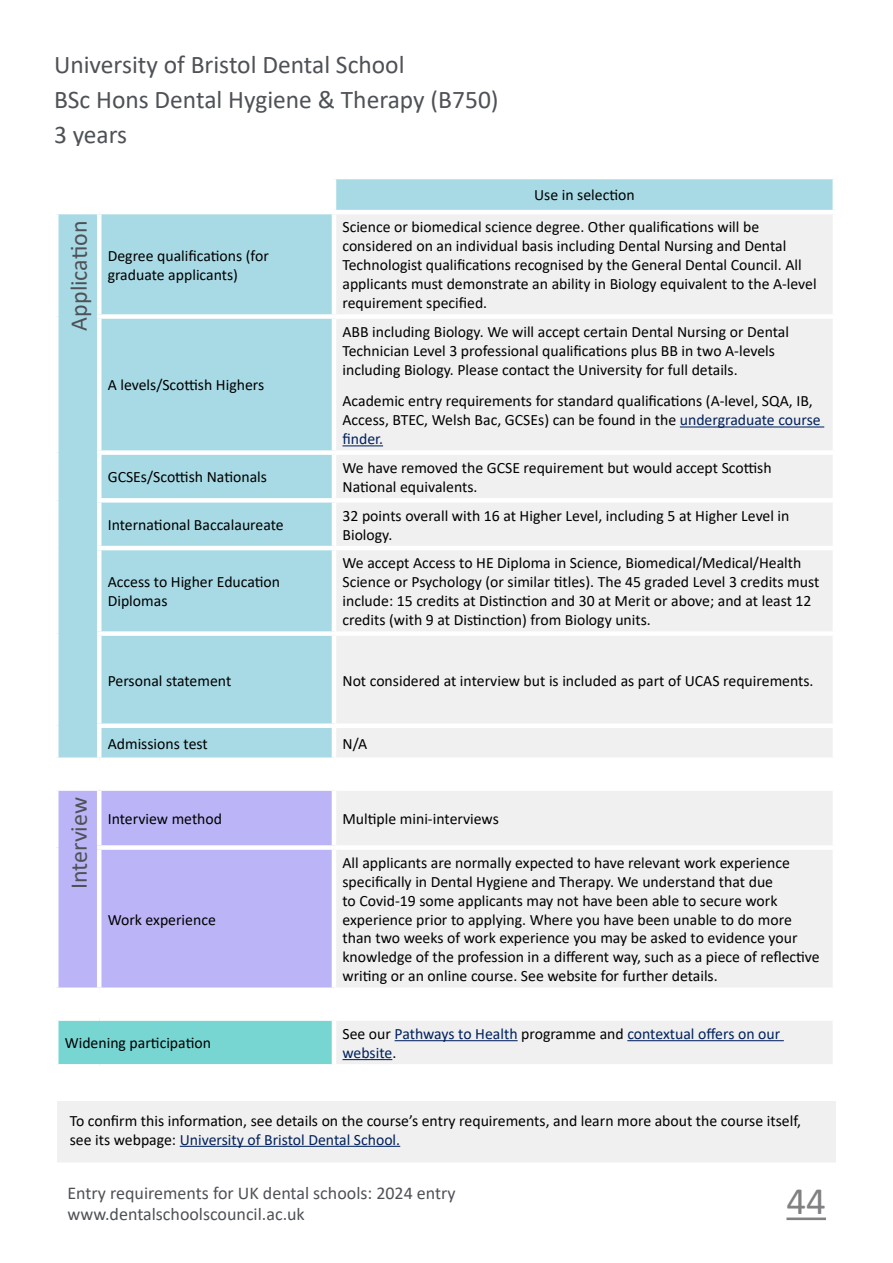
<style>
.page{position:relative;width:893px;height:1263px;background:#fff}
.page>*{position:absolute;margin:0;border:0;box-sizing:border-box;transform-origin:0 0}
.t1{font:39px "Calibri";color:#818082}
.t2{font:25.5px/35.1px "Calibri";color:#4e5156}
.t3{font:24px "Calibri";color:#4e5156}
.t4{font:18px/21.6px "Calibri";color:#4e5156}
.t5{font:15.75px/18.9px "Calibri";color:#000}
.t6{font:15.75px/18.9px "Calibri";color:#00205c}
.s1{color:#00205c}
.s2{color:#000}
</style>
<div class="page">
<hr style="left:786px;top:1217px;width:40px;height:3px;background:#818082">
<div style="left:56px;top:1099px;width:781px;height:65px;background:#f0f0f0"></div>
<hr style="left:180px;top:1146px;width:220px;height:1px;background:#00205c">
<div style="left:54px;top:1098px;width:785px;height:67px;border:3px solid #fff"></div>
<div style="left:336px;top:179px;width:497px;height:31px;background:#a8dae5"></div>
<div style="left:58px;top:214px;width:274px;height:543px;background:#a8dae5"></div>
<div style="left:336px;top:215px;width:496px;height:849px;background:#f0f0f0"></div>
<div style="left:58px;top:791px;width:274px;height:196px;background:#bbb5f7"></div>
<div style="left:56px;top:1018px;width:278px;height:48px;background:#77d6d2"></div>
<hr style="left:54px;top:1021px;width:4px;height:43px;background:#fff">
<hr style="left:97px;top:214px;width:4px;height:100px;background:#fff">
<div style="left:97px;top:314px;width:237px;height:5px;background:#fff"></div>
<hr style="left:97px;top:319px;width:4px;height:131px;background:#fff">
<div style="left:334px;top:314px;width:503px;height:5px;background:#fff"></div>
<div style="left:97px;top:450px;width:237px;height:5px;background:#fff"></div>
<hr style="left:97px;top:455px;width:4px;height:43px;background:#fff">
<div style="left:334px;top:450px;width:503px;height:5px;background:#fff"></div>
<div style="left:97px;top:498px;width:237px;height:5px;background:#fff"></div>
<hr style="left:97px;top:503px;width:4px;height:43px;background:#fff">
<div style="left:334px;top:498px;width:503px;height:5px;background:#fff"></div>
<hr style="left:97px;top:546px;width:237px;height:4px;background:#fff">
<hr style="left:97px;top:550px;width:4px;height:81px;background:#fff">
<hr style="left:334px;top:546px;width:503px;height:4px;background:#fff">
<div style="left:97px;top:631px;width:237px;height:5px;background:#fff"></div>
<hr style="left:97px;top:636px;width:4px;height:87px;background:#fff">
<div style="left:334px;top:631px;width:503px;height:5px;background:#fff"></div>
<div style="left:97px;top:723px;width:237px;height:5px;background:#fff"></div>
<hr style="left:97px;top:728px;width:4px;height:29px;background:#fff">
<div style="left:334px;top:723px;width:503px;height:5px;background:#fff"></div>
<div style="left:334px;top:757px;width:503px;height:5px;background:#fff"></div>
<hr style="left:97px;top:791px;width:4px;height:54px;background:#fff">
<div style="left:334px;top:786px;width:503px;height:5px;background:#fff"></div>
<div style="left:97px;top:845px;width:237px;height:5px;background:#fff"></div>
<hr style="left:97px;top:850px;width:4px;height:137px;background:#fff">
<div style="left:334px;top:845px;width:503px;height:5px;background:#fff"></div>
<div style="left:334px;top:987px;width:503px;height:5px;background:#fff"></div>
<div style="left:54px;top:1016px;width:45px;height:5px;background:#fff"></div>
<div style="left:99px;top:1016px;width:235px;height:5px;background:#fff"></div>
<div style="left:334px;top:1016px;width:503px;height:5px;background:#fff"></div>
<hr style="left:332px;top:1021px;width:4px;height:43px;background:#fff">
<hr style="left:54px;top:1064px;width:45px;height:4px;background:#fff">
<hr style="left:99px;top:1064px;width:235px;height:4px;background:#fff">
<hr style="left:680px;top:426px;width:144px;height:1px;background:#00205c">
<hr style="left:342px;top:445px;width:41px;height:1px;background:#00205c">
<hr style="left:395px;top:1040px;width:123px;height:1px;background:#00205c">
<hr style="left:627px;top:1040px;width:157px;height:1px;background:#00205c">
<hr style="left:342px;top:1059px;width:50px;height:1px;background:#00205c">
<h2 class="t2" style="left:54px;top:46px;width:446px">University of Bristol Dental School<br>BSc Hons Dental Hygiene &amp; Therapy (B750)<br>3 years</h2>
<p class="t5" style="left:534px;top:185px;width:102px">Use in selection</p>
<h3 class="t3" style="left:62px;top:331px;width:111px;rotate:-90deg">Application</h3>
<p class="t5" style="left:108px;top:246px;width:163px">Degree qualifications (for graduate applicants)</p>
<p class="t5" style="left:108px;top:375px;width:158px">A levels/Scottish Highers</p>
<p class="t5" style="left:342px;top:217px;width:476px">Science or biomedical science degree. Other qualifications will be considered on an individual basis including Dental Nursing and Dental Technologist qualifications recognised by the General Dental Council. All applicants must demonstrate an ability in Biology equivalent to the A-level requirement specified.</p>
<p class="t5" style="left:342px;top:322px;width:448px">ABB including Biology. We will accept certain Dental Nursing or Dental<br>Technician Level 3 professional qualifications plus BB in two A-levels including Biology. Please contact the University for full details.</p>
<p class="t5" style="left:342px;top:391px;width:480px">Academic entry requirements for standard qualifications (A-level, SQA, IB,<br>Access, BTEC, Welsh Bac, GCSEs) can be found in the <span class="s1">undergraduate course finder.</span></p>
<p class="t5" style="left:108px;top:467px;width:161px">GCSEs/Scottish Nationals</p>
<p class="t5" style="left:342px;top:458px;width:431px">We have removed the GCSE requirement but would accept Scottish<br>National equivalents.</p>
<p class="t5" style="left:108px;top:515px;width:178px">International Baccalaureate</p>
<p class="t5" style="left:342px;top:506px;width:448px">32 points overall with 16 at Higher Level, including 5 at Higher Level in<br>Biology.</p>
<p class="t5" style="left:108px;top:572px;width:174px">Access to Higher Education<br>Diplomas</p>
<p class="t5" style="left:342px;top:553px;width:478px">We accept Access to HE Diploma in Science, Biomedical/Medical/Health Science or Psychology (or similar titles). The 45 graded Level 3 credits must include: 15 credits at Distinction and 30 at Merit or above; and at least 12 credits (with 9 at Distinction) from Biology units.</p>
<p class="t5" style="left:108px;top:670px;width:125px">Personal statement</p>
<p class="t5" style="left:342px;top:670px;width:473px">Not considered at interview but is included as part of UCAS requirements.</p>
<h3 class="t3" style="left:62px;top:889px;width:94px;rotate:-90deg">Interview</h3>
<p class="t5" style="left:108px;top:734px;width:102px">Admissions test</p>
<p class="t5" style="left:342px;top:734px;width:26px">N/A</p>
<p class="t5" style="left:108px;top:809px;width:116px">Interview method</p>
<p class="t5" style="left:342px;top:809px;width:158px">Multiple mini-interviews</p>
<p class="t5" style="left:108px;top:909px;width:110px">Work experience</p>
<p class="t5" style="left:342px;top:853px;width:479px">All applicants are normally expected to have relevant work experience specifically in Dental Hygiene and Therapy. We understand that due<br>to Covid-19 some applicants may not have been able to secure work experience prior to applying. Where you have been unable to do more than two weeks of work experience you may be asked to evidence your knowledge of the profession in a different way, such as a piece of reflective writing or an online course. See website for further details.</p>
<p class="t5" style="left:65px;top:1033px;width:148px">Widening participation</p>
<p class="t6" style="left:342px;top:1024px;width:439px"><span class="s2">See our</span> Pathways to Health <span class="s2">programme and</span> contextual offers on our website<span class="s2">.</span></p>
<p class="t5" style="left:70px;top:1110px;width:733px">To confirm this information, see details on the course’s entry requirements, and learn more about the course itself, see its webpage: <span class="s1">University of Bristol Dental School.</span></p>
<p class="t4" style="left:68px;top:1181px;width:390px">Entry requirements for UK dental schools: 2024 entry www.dentalschoolscouncil.ac.uk</p>
<h1 class="t1" style="left:786px;top:1174px;width:41px">44</h1>
</div>
